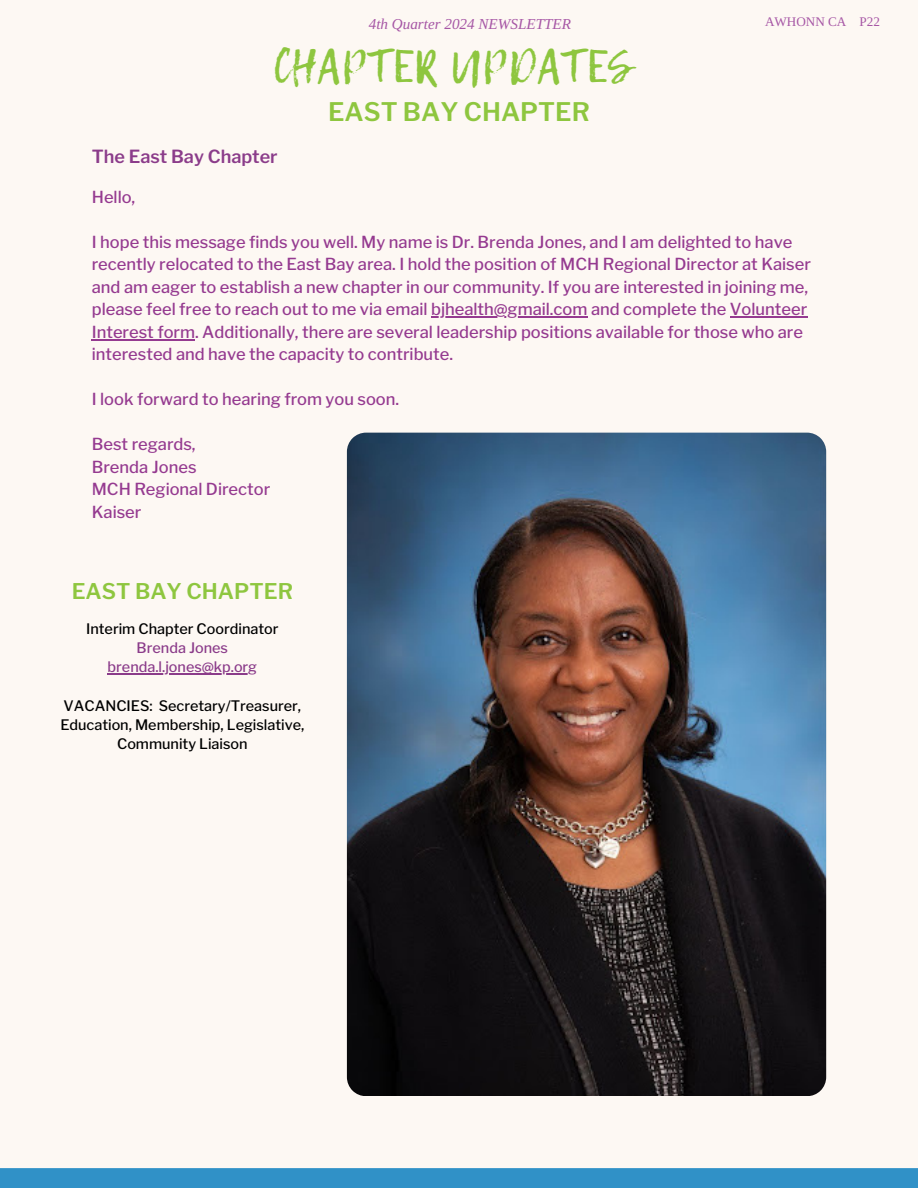
<style>
.page{position:relative;width:918px;height:1188px;background:#fdf8f3}
.page>*{position:absolute;margin:0;border:0;box-sizing:border-box;transform-origin:0 0}
.t1{font:45.45px "Lemon Tuesday";color:#8ec63f}
.t2{font:600 25.5px "Libre Franklin";color:#8ec63f}
.t3{font:600 21.45px "Libre Franklin";color:#8ec63f}
.t4{font:600 18px "Libre Franklin";color:#8b3c8a}
.t5{font:500 16.5px/22.5px "Libre Franklin";color:#953a90}
.t6{font:italic 15.15px "Libra Serif Modern";color:#a656a5}
.t7{font:500 14.4px/19.2px "Libre Franklin";color:#000;text-align:center}
.t8{font:500 14.4px "Libre Franklin";color:#8b3c8a}
.t9{font:13.2px "Libra Serif Modern";color:#a656a5}
.s1{color:#8b3c8a}
</style>
<div class="page">
<div style="left:0;top:1168px;width:918px;height:20px;background:#3091c7"></div>
<img style="left:347px;top:433px;width:479px;height:662px">
<hr style="left:431px;top:316px;width:157px;height:2px;background:#953a90">
<hr style="left:730px;top:316px;width:77px;height:2px;background:#953a90">
<hr style="left:92px;top:339px;width:103px;height:1px;background:#953a90">
<hr style="left:108px;top:673px;width:149px;height:2px;background:#8b3c8a">
<h1 class="t6" style="left:369px;top:15px;width:204px">4th Quarter 2024 NEWSLETTER</h1>
<p class="t9" style="left:765px;top:15px;width:117px">AWHONN CA P22</p>
<h4 class="t1" style="left:273px;top:32px;width:360px">CHAPTER UPDATES</h4>
<h4 class="t4" style="left:92px;top:145px;width:187px">The East Bay Chapter</h4>
<h2 class="t2" style="left:328px;top:96px;width:263px">EAST BAY CHAPTER</h2>
<h4 class="t5" style="left:92px;top:186px;width:45px">Hello,</h4>
<h4 class="t5" style="left:92px;top:231px;width:721px">I hope this message finds you well. My name is Dr. Brenda Jones, and I am delighted to have recently relocated to the East Bay area. I hold the position of MCH Regional Director at Kaiser and am eager to establish a new chapter in our community. If you are interested in joining me, please feel free to reach out to me via email bjhealth@gmail.com and complete the Volunteer</h4>
<h4 class="t5" style="left:92px;top:321px;width:713px">Interest form. Additionally, there are several leadership positions available for those who are interested and have the capacity to contribute.</h4>
<h4 class="t5" style="left:92px;top:388px;width:309px">I look forward to hearing from you soon.</h4>
<h4 class="t5" style="left:92px;top:433px;width:105px">Best regards,</h4>
<p class="t5" style="left:92px;top:456px;width:180px">Brenda Jones<br>MCH Regional Director<br>Kaiser</p>
<h3 class="t3" style="left:72px;top:579px;width:223px">EAST BAY CHAPTER</h3>
<h5 class="t7" style="left:86px;top:619px;width:194px">Interim Chapter Coordinator<br><span class="s1">Brenda Jones</span></h5>
<h5 class="t8" style="left:108px;top:658px;width:151px">brenda.l.jones@kp.org</h5>
<h5 class="t7" style="left:64px;top:696px;width:239px">VACANCIES: Secretary/Treasurer,</h5>
<p class="t7" style="left:60px;top:715px;width:246px">Education, Membership, Legislative,<br>Community Liaison</p>
</div>
